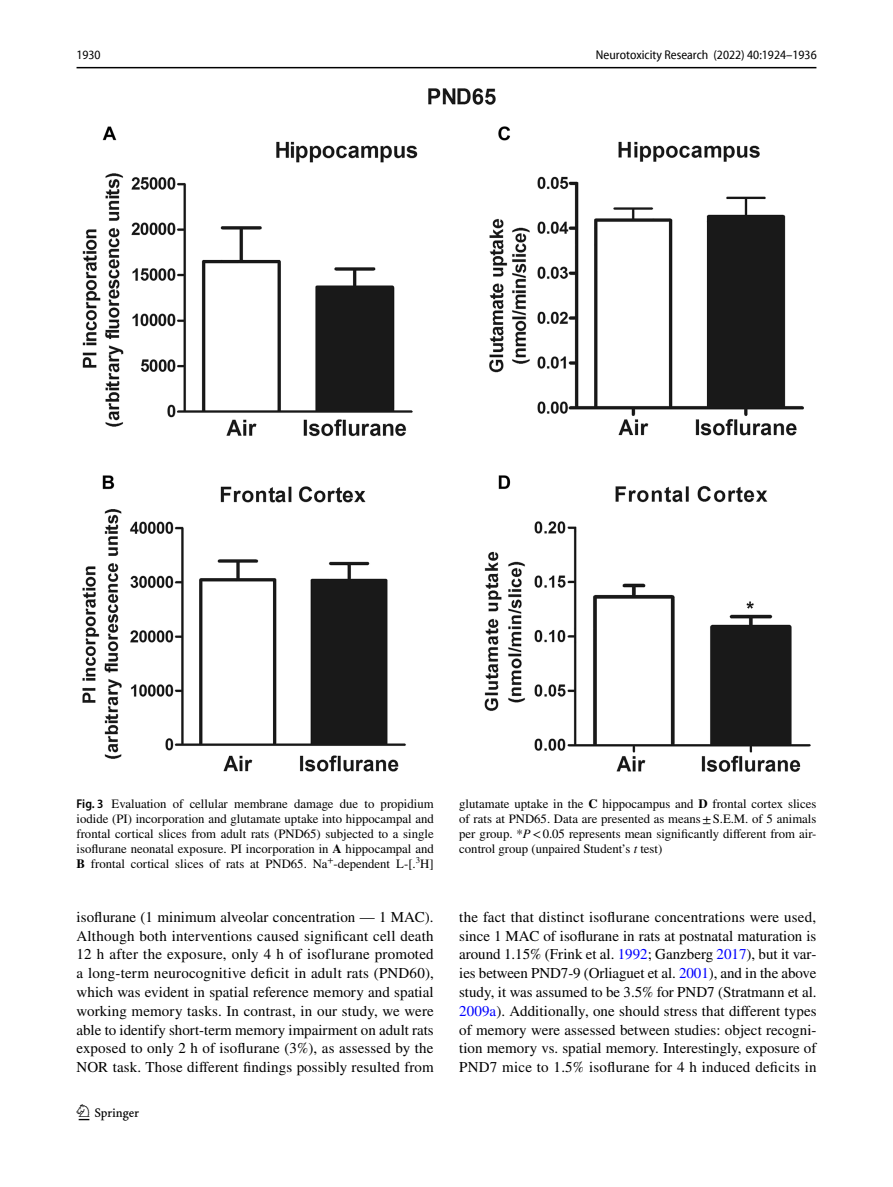
<style>
.page{position:relative;width:893px;height:1187px;background:#fff}
.page>*{position:absolute;margin:0;border:0;box-sizing:border-box;transform-origin:0 0}
.t1{font:22.5px "Springnew Regular 2";color:#000}
.t2{font:15px/18.8px "STIX";letter-spacing:.01em;color:#000;text-align:justify}
.t3{font:12.75px/15px "STIX";color:#000;text-align:justify}
.t4{font:semi-condensed 12.75px "Myriad Pro Unic";color:#000}
.s1{font-family:"Myriad Pro";font-weight:600;font-stretch:semi-condensed}
.s2{font-weight:700}
.s3{font-style:italic}
.s4{color:#00f}
</style>
<div class="page">
<hr style="left:77px;top:67px;width:739px;height:1px;background:#000">
<img style="left:82px;top:88px;width:729px;height:684px">
<p class="t4" style="left:76px;top:50px;width:26px">1930</p>
<p class="t4" style="left:596px;top:50px;width:222px">Neurotoxicity Research (2022) 40:1924–1936</p>
<p class="t3" style="left:77px;top:797px;width:359px"><span class="s1">Fig. 3</span> Evaluation of cellular membrane damage due to propidium iodide (PI) incorporation and glutamate uptake into hippocampal and frontal cortical slices from adult rats (PND65) subjected to a single isoflurane neonatal exposure. PI incorporation in <span class="s2">A</span> hippocampal and <span class="s2">B</span> frontal cortical slices of rats at PND65. Na<sup>+</sup>-dependent L-[.<sup>3</sup>H]</p>
<p class="t3" style="left:459px;top:797px;width:359px">glutamate uptake in the <span class="s2">C</span> hippocampus and <span class="s2">D</span> frontal cortex slices of rats at PND65. Data are presented as means±S.E.M. of 5 animals per group. *<span class="s3">P</span>&lt;0.05 represents mean significantly different from air&shy;control group (unpaired Student’s <span class="s3">t</span> test)</p>
<p class="t2" style="left:77px;top:908px;width:359px">isoflurane (1 minimum alveolar concentration — 1 MAC).<br>Although both interventions caused significant cell death 12 h after the exposure, only 4 h of isoflurane promoted a long-term neurocognitive deficit in adult rats (PND60), which was evident in spatial reference memory and spatial working memory tasks. In contrast, in our study, we were able to identify short-term memory impairment on adult rats exposed to only 2 h of isoflurane (3%), as assessed by the NOR task. Those different findings possibly resulted from</p>
<p class="t2" style="left:459px;top:908px;width:359px">the fact that distinct isoflurane concentrations were used, since 1 MAC of isoflurane in rats at postnatal maturation is around 1.15% (Frink et al. <span class="s4">1992</span>; Ganzberg <span class="s4">2017</span>), but it var&shy;ies between PND7-9 (Orliaguet et al. <span class="s4">2001</span>), and in the above study, it was assumed to be 3.5% for PND7 (Stratmann et al.<br><span class="s4">2009a</span>). Additionally, one should stress that different types of memory were assessed between studies: object recogni&shy;tion memory vs. spatial memory. Interestingly, exposure of PND7 mice to 1.5% isoflurane for 4 h induced deficits in</p>
<h1 class="t1" style="left:79px;top:1104px;width:62px">1 3</h1>
</div>
